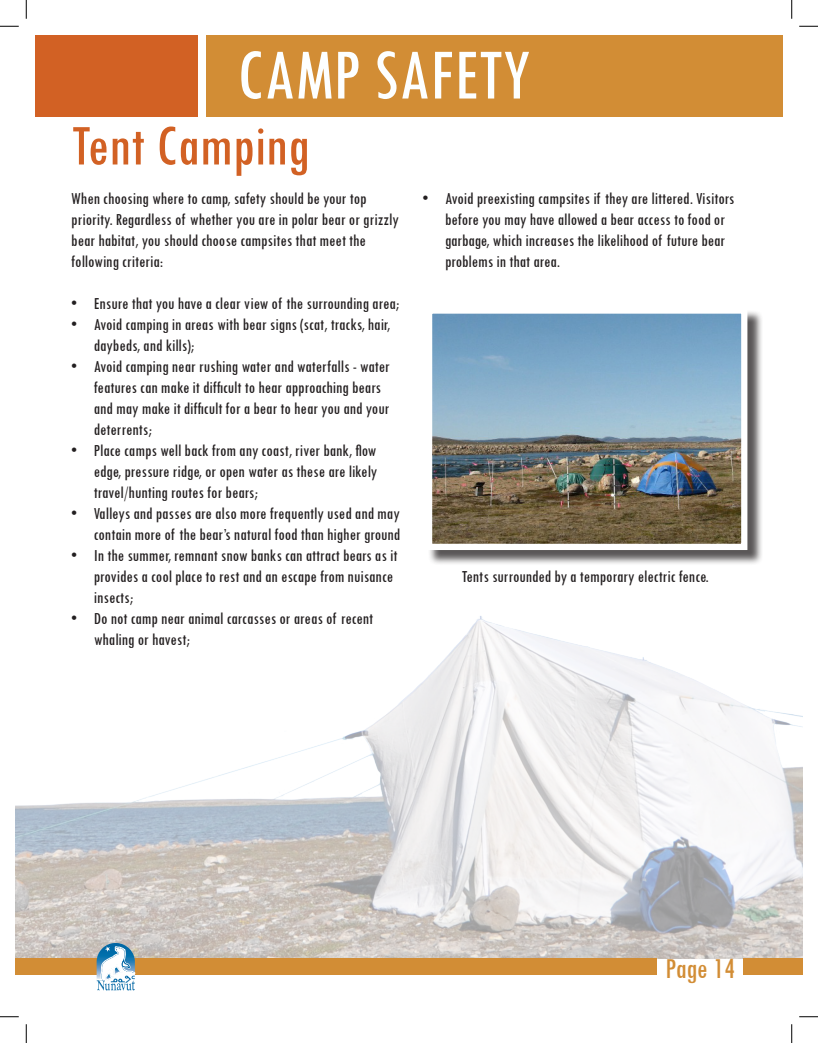
<style>
.page{position:relative;width:818px;height:1043px;background:#fff}
.page>*{position:absolute;margin:0;border:0;box-sizing:border-box;transform-origin:0 0}
.t1{font:condensed 75px "Tw Cen";color:#fdffff}
.t2{font:condensed 60px "Tw Cen";color:#d26124}
.t3{font:condensed 30px "Tw Cen";letter-spacing:-.015em;color:#d28d35}
.t4{font:condensed 17.5px/21px "Tw Cen";color:#231f20}
</style>
<div class="page">
<img style="left:15px;top:616px;width:787px;height:342px">
<div style="left:35px;top:35px;width:162px;height:81px;background:#d26124"></div>
<div style="left:206px;top:35px;width:576px;height:81px;background:#d28d35"></div>
<div style="left:15px;top:958px;width:641px;height:17px;background:#d28d35"></div>
<div style="left:743px;top:958px;width:59px;height:17px;background:#d28d35"></div>
<div style="left:428px;top:309px;width:334px;height:256px;background:#231f20;opacity:.75"></div>
<img style="left:433px;top:314px;width:307px;height:229px">
<div style="left:426px;top:307px;width:321px;height:243px;border:6px solid #fff"></div>
<svg style="left:96px;top:943px;width:39px;height:47px"></svg>
<svg style="left:0;top:25px;width:19px;height:2px"></svg>
<svg style="left:799px;top:25px;width:19px;height:2px"></svg>
<svg style="left:0;top:1016px;width:19px;height:1px"></svg>
<svg style="left:799px;top:1016px;width:19px;height:1px"></svg>
<svg style="left:25px;top:0;width:2px;height:19px"></svg>
<svg style="left:25px;top:1024px;width:2px;height:18px"></svg>
<svg style="left:791px;top:0;width:1px;height:19px"></svg>
<svg style="left:791px;top:1024px;width:1px;height:18px"></svg>
<p class="t1" style="left:236px;top:30px;width:295px">CAMP SAFETY</p>
<p class="t2" style="left:71px;top:109px;width:240px">Tent Camping</p>
<p class="t4" style="left:71px;top:187px;width:297px">When choosing where to camp, safety should be your top</p>
<p class="t4" style="left:71px;top:208px;width:329px">priority. Regardless of whether you are in polar bear or grizzly bear habitat, you should choose campsites that meet the</p>
<p class="t4" style="left:71px;top:250px;width:93px">following criteria:</p>
<p class="t4" style="left:71px;top:292px;width:329px">• Ensure that you have a clear view of the surrounding area;</p>
<p class="t4" style="left:94px;top:313px;width:297px;text-indent:-22px">• Avoid camping in areas with bear signs (scat, tracks, hair, daybeds, and kills);</p>
<p class="t4" style="left:94px;top:355px;width:297px;text-indent:-22px">• Avoid camping near rushing water and waterfalls - water features can make it difficult to hear approaching bears and may make it difficult for a bear to hear you and your deterrents;</p>
<p class="t4" style="left:94px;top:439px;width:285px;text-align:justify;text-indent:-22px">• Place camps well back from any coast, river bank, flow edge, pressure ridge, or open water as these are likely travel/hunting routes for bears;</p>
<p class="t4" style="left:71px;top:502px;width:330px;text-align:right">• Valleys and passes are also more frequently used and may contain more of the bear’s natural food than higher ground</p>
<p class="t4" style="left:94px;top:544px;width:305px;text-indent:-22px">• In the summer, remnant snow banks can attract bears as it provides a cool place to rest and an escape from nuisance insects;</p>
<p class="t4" style="left:94px;top:607px;width:281px;text-indent:-22px">• Do not camp near animal carcasses or areas of recent whaling or havest;</p>
<p class="t4" style="left:445px;top:187px;width:291px;text-indent:-22px">• Avoid preexisting campsites if they are littered. Visitors before you may have allowed a bear access to food or garbage, which increases the likelihood of future bear problems in that area.</p>
<p class="t4" style="left:462px;top:565px;width:248px">Tents surrounded by a temporary electric fence.</p>
<p class="t3" style="left:665px;top:951px;width:71px">Page 14</p>
</div>
